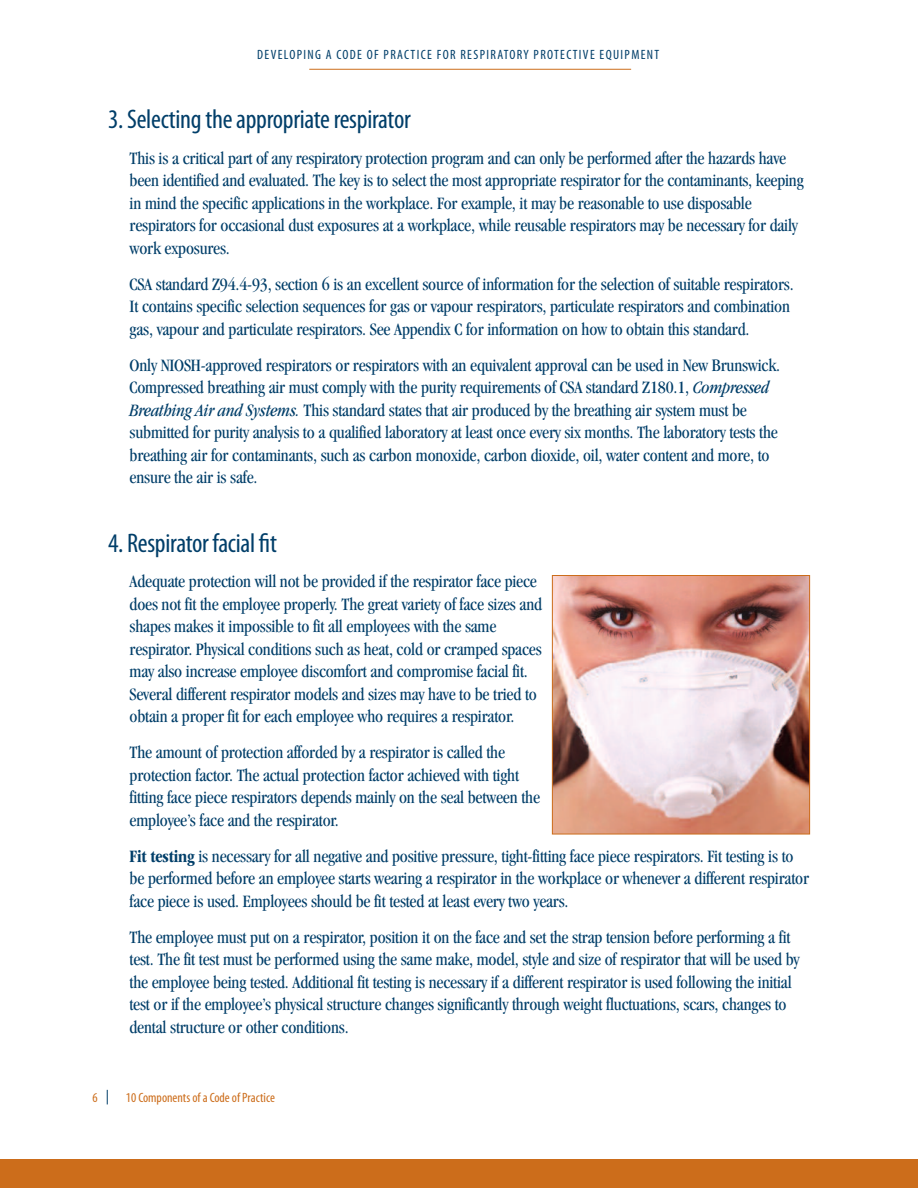
<style>
.page{position:relative;width:918px;height:1188px;background:#fff}
.page>*{position:absolute;margin:0;border:0;box-sizing:border-box;transform-origin:0 0}
.t1{font:condensed 27px "Myriad Pro";letter-spacing:-.01em;color:#003e69}
.t2{font:condensed 18px/22.5px "Garamond";letter-spacing:-.01em;color:#003e69}
.t3{font:condensed 13.5px "Myriad";letter-spacing:.1em;color:#003e69}
.t4{font:condensed 13.5px "Myriad";color:#cc6d1b}
.s1{font-style:italic}
.s2{font-family:"ITC Garamond Std";font-weight:700}
</style>
<div class="page">
<hr style="left:916px;top:1160px;width:2px;height:28px;background:#cc6d1b">
<svg style="left:107px;top:1090px;width:1px;height:14px"></svg>
<hr style="left:309px;top:69px;width:322px;height:1px;background:#cc6d1b">
<img style="left:554px;top:577px;width:254px;height:255px">
<div style="left:552px;top:575px;width:258px;height:259px;border:1px solid #cc6d1b"></div>
<div style="left:0;top:1160px;width:917px;height:28px;background:#cc6d1b"></div>
<p class="t3" style="left:257px;top:50px;width:404px">DEVELOPING A CODE OF PRACTICE FOR RESPIRATORY PROTECTIVE EQUIPMENT</p>
<h1 class="t1" style="left:108px;top:110px;width:304px">3.selectingtheappropriaterespirator</h1>
<p class="t2" style="left:130px;top:148px;width:676px">This is a critical part of any respiratory protection program and can only be performed after the hazards have been identified and evaluated. The key is to select the most appropriate respirator for the contaminants, keeping in mind the specific applications in the workplace. For example, it may be reasonable to use disposable respirators for occasional dust exposures at a workplace, while reusable respirators may be necessary for daily work exposures.</p>
<p class="t2" style="left:130px;top:274px;width:666px">CSA standard Z94.4-93, section 6 is an excellent source of information for the selection of suitable respirators.<br>It contains specific selection sequences for gas or vapour respirators, particulate respirators and combination gas, vapour and particulate respirators. See Appendix C for information on how to obtain this standard.</p>
<p class="t2" style="left:130px;top:355px;width:652px">Only NIOSH-approved respirators or respirators with an equivalent approval can be used in New Brunswick.<br>Compressed breathing air must comply with the purity requirements of CSA standard Z180.1, <span class="s1">Compressed Breathing Air and Systems.</span> This standard states that air produced by the breathing air system must be submitted for purity analysis to a qualified laboratory at least once every six months. The laboratory tests the breathing air for contaminants, such as carbon monoxide, carbon dioxide, oil, water content and more, to ensure the air is safe.</p>
<h1 class="t1" style="left:108px;top:533px;width:170px">4. Respirator facial fit</h1>
<p class="t2" style="left:130px;top:571px;width:414px">Adequate protection will not be provided if the respirator face piece does not fit the employee properly. The great variety of face sizes and shapes makes it impossible to fit all employees with the same respirator. Physical conditions such as heat, cold or cramped spaces may also increase employee discomfort and compromise facial fit.<br>Several different respirator models and sizes may have to be tried to obtain a proper fit for each employee who requires a respirator.</p>
<p class="t2" style="left:130px;top:742px;width:412px">The amount of protection afforded by a respirator is called the protection factor. The actual protection factor achieved with tight fitting face piece respirators depends mainly on the seal between the employee’s face and the respirator.</p>
<p class="t2" style="left:130px;top:846px;width:681px"><span class="s2">Fit testing</span> is necessary for all negative and positive pressure, tight-fitting face piece respirators. Fit testing is to be performed before an employee starts wearing a respirator in the workplace or whenever a different respirator face piece is used. Employees should be fit tested at least every two years.</p>
<p class="t2" style="left:129px;top:927px;width:672px">The employee must put on a respirator, position it on the face and set the strap tension before performing a fit test. The fit test must be performed using the same make, model, style and size of respirator that will be used by the employee being tested. Additional fit testing is necessary if a different respirator is used following the initial test or if the employee’s physical structure changes significantly through weight fluctuations, scars, changes to dental structure or other conditions.</p>
<p class="t4" style="left:93px;top:1093px;width:7px">6</p>
<p class="t4" style="left:126px;top:1093px;width:150px">10 Components of a Code of Practice</p>
</div>
